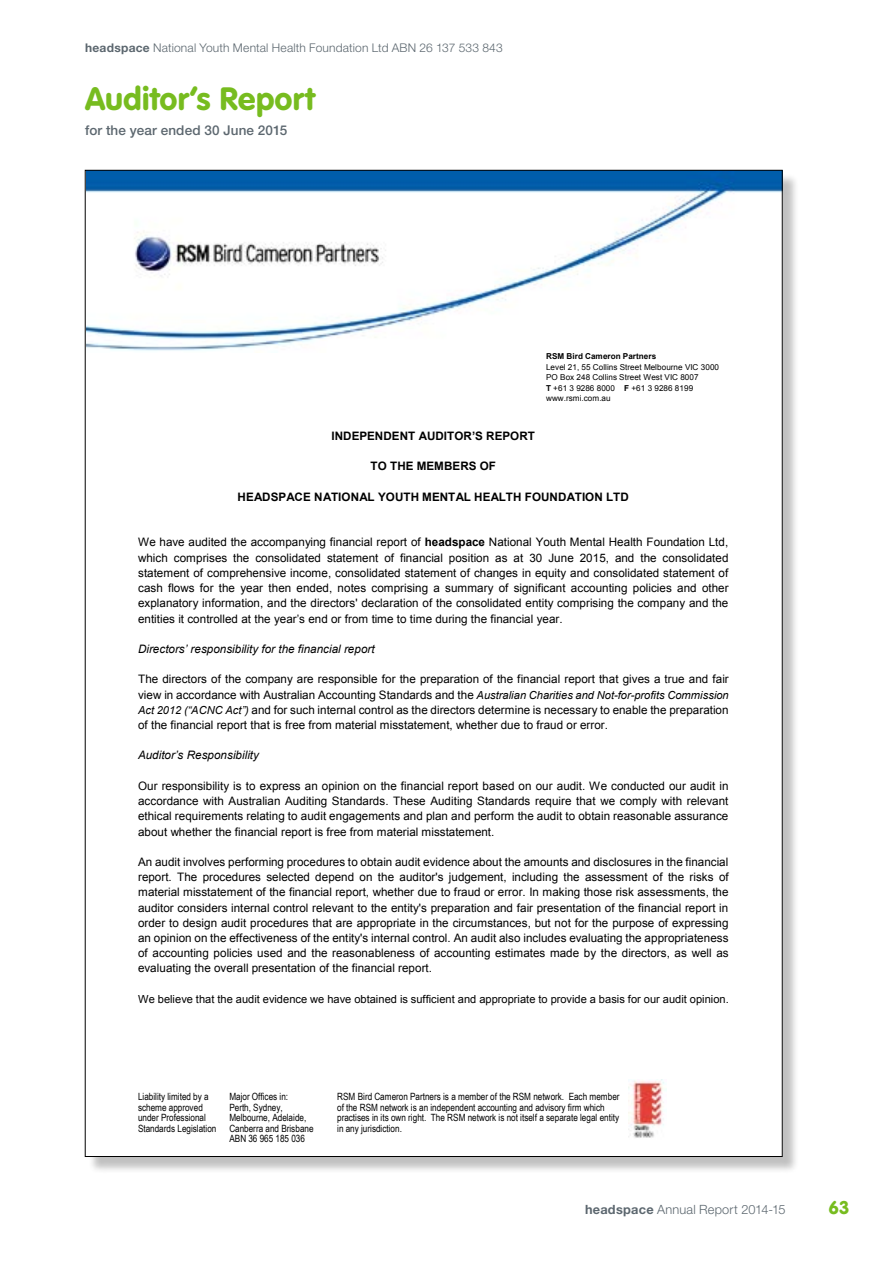
<style>
.page{position:relative;width:893px;height:1263px;background:#fff}
.page>*{position:absolute;margin:0;border:0;box-sizing:border-box;transform-origin:0 0}
.t1{font:700 31.5px "Volkswagen";letter-spacing:.005em;color:#77bc1f}
.t2{font:700 18px "Volkswagen";color:#77bc1f}
.t3{font:500 13.5px "Helvetica Neue";letter-spacing:.01em;color:#5c676f}
.t4{font:300 12.75px "Helvetica Neue";letter-spacing:.01em;color:#5c676f}
.t5{font:300 12px "Helvetica Neue";letter-spacing:.015em;color:#5c676f}
.t6{font:11.7px/15.1px "Arial";color:#000;text-align:justify}
.t7{font:700 11.7px "Arial";color:#000}
.t8{font:italic 11.7px "Arial";color:#000}
.t9{font:11.1px "Arial";color:#000}
.t10{font:9.9px/10.5px "Arial Narrow";letter-spacing:-.005em;color:#000}
.t11{font:8.1px/10.5px "Arial";color:#000}
.t12{font:700 8.1px "Arial";letter-spacing:.005em;color:#000}
.s1{font-weight:700}
.s2{font-style:italic;font-size:11.1px}
</style>
<div class="page">
<div style="left:89px;top:174px;width:710px;height:999px;background:#000;opacity:.25"></div>
<div style="left:85px;top:170px;width:697px;height:986px;background:#fff"></div>
<img style="left:628px;top:1079px;width:39px;height:59px">
<img style="left:87px;top:172px;width:693px;height:179px">
<p class="t5" style="left:85px;top:40px;width:419px"><span class="s1">headspace</span> National Youth Mental Health Foundation Ltd ABN 26 137 533 843</p>
<h1 class="t1" style="left:85px;top:80px;width:231px">Auditor’s Report</h1>
<p class="t3" style="left:85px;top:122px;width:204px">for the year ended 30 June 2015</p>
<p class="t12" style="left:546px;top:351px;width:112px">RSM Bird Cameron Partners</p>
<p class="t11" style="left:546px;top:362px;width:174px">Level 21, 55 Collins Street Melbourne VIC 3000<br>PO Box 248 Collins Street West VIC 8007<br><span class="s1">T</span> +61 3 9286 8000 <span class="s1">F</span> +61 3 9286 8199 www.rsmi.com.au</p>
<p class="t7" style="left:332px;top:428px;width:205px">INDEPENDENT AUDITOR’S REPORT</p>
<p class="t7" style="left:371px;top:458px;width:127px">TO THE MEMBERS OF</p>
<p class="t7" style="left:238px;top:489px;width:393px">HEADSPACE NATIONAL YOUTH MENTAL HEALTH FOUNDATION LTD</p>
<p class="t6" style="left:138px;top:535px;width:592px">We have audited the accompanying financial report of <span class="s1">headspace</span> National Youth Mental Health Foundation Ltd, which comprises the consolidated statement of financial position as at 30 June 2015, and the consolidated statement of comprehensive income, consolidated statement of changes in equity and consolidated statement of cash flows for the year then ended, notes comprising a summary of significant accounting policies and other explanatory information, and the directors' declaration of the consolidated entity comprising the company and the entities it controlled at the year’s end or from time to time during the financial year.</p>
<p class="t8" style="left:138px;top:641px;width:238px">Directors’ responsibility for the financial report</p>
<p class="t6" style="left:138px;top:672px;width:592px">The directors of the company are responsible for the preparation of the financial report that gives a true and fair view in accordance with Australian Accounting Standards and the <span class="s2">Australian Charities and Not-for-profits Commission Act 2012 (“ACNC Act”)</span> and for such internal control as the directors determine is necessary to enable the preparation of the financial report that is free from material misstatement, whether due to fraud or error.</p>
<p class="t8" style="left:138px;top:748px;width:122px">Auditor’s Responsibility</p>
<p class="t6" style="left:138px;top:778px;width:592px">Our responsibility is to express an opinion on the financial report based on our audit. We conducted our audit in accordance with Australian Auditing Standards. These Auditing Standards require that we comply with relevant ethical requirements relating to audit engagements and plan and perform the audit to obtain reasonable assurance about whether the financial report is free from material misstatement.</p>
<p class="t6" style="left:138px;top:854px;width:592px">An audit involves performing procedures to obtain audit evidence about the amounts and disclosures in the financial report. The procedures selected depend on the auditor's judgement, including the assessment of the risks of material misstatement of the financial report, whether due to fraud or error. In making those risk assessments, the auditor considers internal control relevant to the entity's preparation and fair presentation of the financial report in order to design audit procedures that are appropriate in the circumstances, but not for the purpose of expressing an opinion on the effectiveness of the entity's internal control. An audit also includes evaluating the appropriateness of accounting policies used and the reasonableness of accounting estimates made by the directors, as well as evaluating the overall presentation of the financial report.</p>
<p class="t9" style="left:138px;top:992px;width:592px">We believe that the audit evidence we have obtained is sufficient and appropriate to provide a basis for our audit opinion.</p>
<p class="t10" style="left:138px;top:1091px;width:80px">Liability limited by a scheme approved under Professional<br>Standards Legislation</p>
<p class="t10" style="left:229px;top:1091px;width:86px">Major Offices in:<br>Perth, Sydney,<br>Melbourne, Adelaide,<br>Canberra and Brisbane<br>ABN 36 965 185 036</p>
<p class="t10" style="left:337px;top:1091px;width:284px">RSM Bird Cameron Partners is a member of the RSM network. Each member of the RSM network is an independent accounting and advisory firm which practises in its own right. The RSM network is not itself a separate legal entity in any jurisdiction.</p>
<p class="t4" style="left:585px;top:1201px;width:202px"><span class="s1">headspace</span> Annual Report 2014-15</p>
<h2 class="t2" style="left:828px;top:1196px;width:22px">63</h2>
</div>
